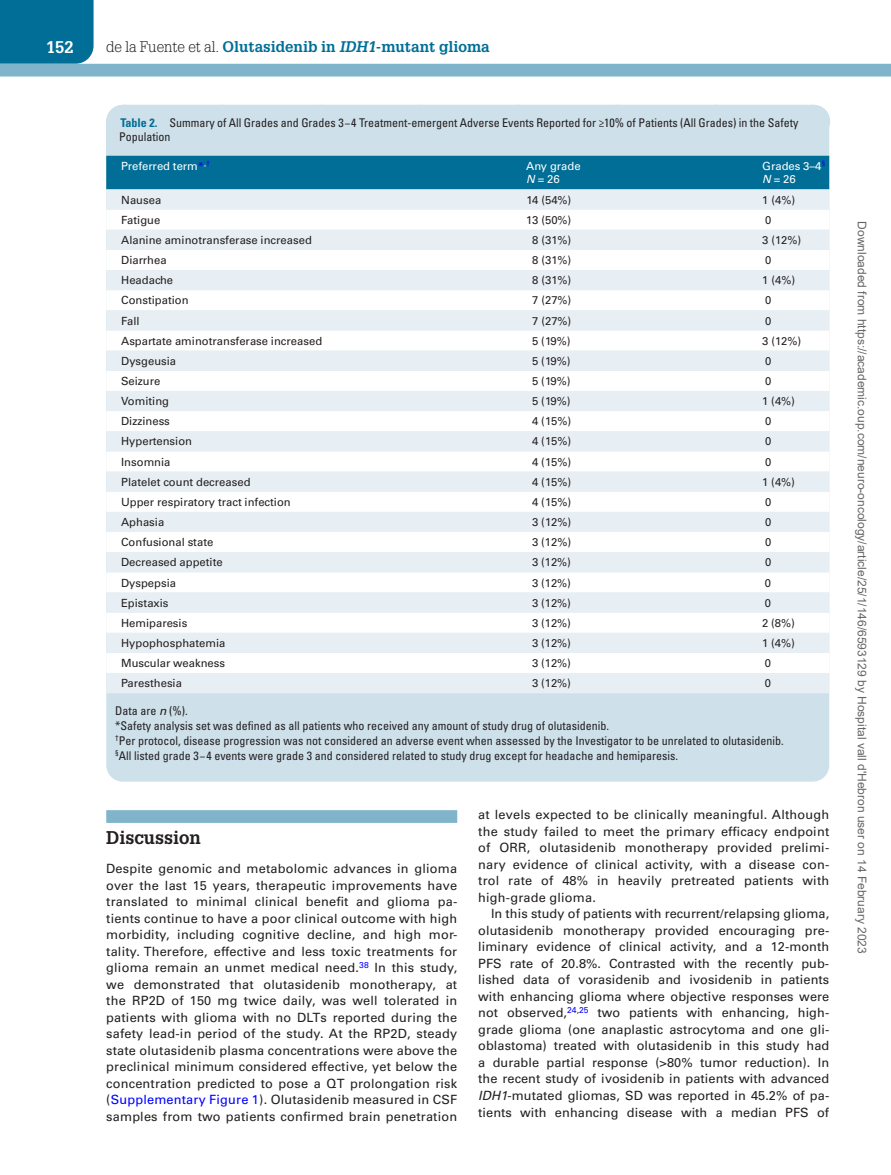
<style>
.page{position:relative;width:891px;height:1175px;background:#fff}
.page>*{position:absolute;margin:0;border:0;box-sizing:border-box;transform-origin:0 0}
.t1{font:700 18px "Glypha LT Std";color:#231f20}
.t2{font:700 16.5px "Glypha LT Std";color:#fff}
.t3{font:700 15px "Glypha LT Std";color:#006e96}
.t4{font:12.75px/16.5px "Univers LT Std";letter-spacing:.015em;color:#231f20;text-align:justify}
.t5{font:condensed 12px/15px "Univers LT Std";color:#231f20}
.t6{font:12px "Arial";color:#666}
.t7{font:11.25px "Univers LT Std";color:#231f20}
.t8{font:11.25px/13.5px "Univers LT Std";color:#fff}
.s1{font-weight:300;color:#231f20}
.s2{font-style:italic}
.s3{font-weight:700;color:#006e96}
.s4{font-family:"Gandhari Unicode";font-stretch:normal}
.s5{color:#00f}
.s6{font-style:italic;font-stretch:normal}
</style>
<div class="page">
<div style="left:0;top:0;width:94px;height:64px;background:#006e96"></div>
<div style="left:0;top:64px;width:891px;height:12px;background:#7fb4ca"></div>
<div style="left:106px;top:810px;width:351px;height:13px;background:#7fb4ca"></div>
<div style="left:106px;top:105px;width:723px;height:676px;background:#cee0ea;border-radius:16px"></div>
<div style="left:106px;top:156px;width:723px;height:33px;background:#006e96"></div>
<div style="left:106px;top:189px;width:723px;height:504px;background:#e8eff4"></div>
<svg style="left:106px;top:209px;width:723px;height:464px;background:#f3f7f9"></svg>
<p class="t2" style="left:46px;top:37px;width:29px">152</p>
<p class="t3" style="left:106px;top:37px;width:385px"><span class="s1">de la Fuente et al.</span> Olutasidenib in <span class="s2">IDH1</span>-mutant glioma</p>
<p class="t5" style="left:119px;top:116px;width:681px;line-height:13.5px"><span class="s3">Table 2.</span> Summary of All Grades and Grades 3<span class="s4">‒</span>4 Treatment-emergent Adverse Events Reported for ≥10% of Patients (All Grades) in the Safety<br>Population</p>
<p class="t8" style="left:121px;top:159px;width:91px">Preferred term<span class="s5">*</span><sup>,</sup><sup>†</sup></p>
<p class="t8" style="left:526px;top:159px;width:56px">Any grade<br><span class="s2">N</span> = 26</p>
<p class="t8" style="left:762px;top:159px;width:65px">Grades 3–4<sup>§<br></sup><span class="s2">N</span> = 26</p>
<p class="t7" style="left:121px;top:193px;width:42px">Nausea</p>
<p class="t7" style="left:526px;top:193px;width:46px">14 (54%)</p>
<p class="t7" style="left:762px;top:193px;width:34px">1 (4%)</p>
<p class="t7" style="left:121px;top:213px;width:41px">Fatigue</p>
<p class="t7" style="left:526px;top:213px;width:47px">13 (50%)</p>
<p class="t7" style="left:765px;top:213px;width:8px">0</p>
<p class="t7" style="left:121px;top:233px;width:192px">Alanine aminotransferase increased</p>
<p class="t7" style="left:532px;top:233px;width:41px">8 (31%)</p>
<p class="t7" style="left:762px;top:233px;width:40px">3 (12%)</p>
<p class="t7" style="left:121px;top:253px;width:47px">Diarrhea</p>
<p class="t7" style="left:532px;top:253px;width:41px">8 (31%)</p>
<p class="t7" style="left:765px;top:253px;width:8px">0</p>
<p class="t7" style="left:121px;top:273px;width:53px">Headache</p>
<p class="t7" style="left:532px;top:273px;width:41px">8 (31%)</p>
<p class="t7" style="left:762px;top:273px;width:34px">1 (4%)</p>
<p class="t7" style="left:121px;top:294px;width:69px">Constipation</p>
<p class="t7" style="left:532px;top:294px;width:41px">7 (27%)</p>
<p class="t7" style="left:765px;top:294px;width:8px">0</p>
<p class="t7" style="left:121px;top:314px;width:20px">Fall</p>
<p class="t7" style="left:532px;top:314px;width:41px">7 (27%)</p>
<p class="t7" style="left:765px;top:314px;width:8px">0</p>
<p class="t7" style="left:121px;top:334px;width:203px">Aspartate aminotransferase increased</p>
<p class="t7" style="left:532px;top:334px;width:40px">5 (19%)</p>
<p class="t7" style="left:762px;top:334px;width:40px">3 (12%)</p>
<p class="t7" style="left:121px;top:354px;width:57px">Dysgeusia</p>
<p class="t7" style="left:532px;top:354px;width:40px">5 (19%)</p>
<p class="t7" style="left:765px;top:354px;width:8px">0</p>
<p class="t7" style="left:121px;top:374px;width:41px">Seizure</p>
<p class="t7" style="left:532px;top:374px;width:40px">5 (19%)</p>
<p class="t7" style="left:765px;top:374px;width:8px">0</p>
<p class="t7" style="left:121px;top:394px;width:49px">Vomiting</p>
<p class="t7" style="left:532px;top:394px;width:40px">5 (19%)</p>
<p class="t7" style="left:762px;top:394px;width:34px">1 (4%)</p>
<p class="t7" style="left:121px;top:414px;width:50px">Dizziness</p>
<p class="t7" style="left:532px;top:414px;width:40px">4 (15%)</p>
<p class="t7" style="left:765px;top:414px;width:8px">0</p>
<p class="t7" style="left:121px;top:435px;width:72px">Hypertension</p>
<p class="t7" style="left:532px;top:435px;width:40px">4 (15%)</p>
<p class="t7" style="left:765px;top:435px;width:8px">0</p>
<p class="t7" style="left:121px;top:455px;width:51px">Insomnia</p>
<p class="t7" style="left:532px;top:455px;width:40px">4 (15%)</p>
<p class="t7" style="left:765px;top:455px;width:8px">0</p>
<p class="t7" style="left:121px;top:475px;width:131px">Platelet count decreased</p>
<p class="t7" style="left:532px;top:475px;width:40px">4 (15%)</p>
<p class="t7" style="left:762px;top:475px;width:34px">1 (4%)</p>
<p class="t7" style="left:121px;top:495px;width:171px">Upper respiratory tract infection</p>
<p class="t7" style="left:532px;top:495px;width:40px">4 (15%)</p>
<p class="t7" style="left:765px;top:495px;width:8px">0</p>
<p class="t7" style="left:121px;top:515px;width:45px">Aphasia</p>
<p class="t7" style="left:532px;top:515px;width:40px">3 (12%)</p>
<p class="t7" style="left:765px;top:515px;width:8px">0</p>
<p class="t7" style="left:121px;top:535px;width:94px">Confusional state</p>
<p class="t7" style="left:532px;top:535px;width:40px">3 (12%)</p>
<p class="t7" style="left:765px;top:535px;width:8px">0</p>
<p class="t7" style="left:121px;top:556px;width:103px">Decreased appetite</p>
<p class="t7" style="left:532px;top:556px;width:40px">3 (12%)</p>
<p class="t7" style="left:765px;top:556px;width:8px">0</p>
<p class="t7" style="left:121px;top:576px;width:57px">Dyspepsia</p>
<p class="t7" style="left:532px;top:576px;width:40px">3 (12%)</p>
<p class="t7" style="left:765px;top:576px;width:8px">0</p>
<p class="t7" style="left:121px;top:596px;width:49px">Epistaxis</p>
<p class="t7" style="left:532px;top:596px;width:40px">3 (12%)</p>
<p class="t7" style="left:765px;top:596px;width:8px">0</p>
<p class="t7" style="left:121px;top:616px;width:68px">Hemiparesis</p>
<p class="t7" style="left:532px;top:616px;width:40px">3 (12%)</p>
<p class="t7" style="left:762px;top:616px;width:34px">2 (8%)</p>
<p class="t7" style="left:121px;top:636px;width:106px">Hypophosphatemia</p>
<p class="t7" style="left:532px;top:636px;width:40px">3 (12%)</p>
<p class="t7" style="left:762px;top:636px;width:34px">1 (4%)</p>
<p class="t7" style="left:121px;top:656px;width:106px">Muscular weakness</p>
<p class="t7" style="left:532px;top:656px;width:40px">3 (12%)</p>
<p class="t7" style="left:765px;top:656px;width:8px">0</p>
<p class="t7" style="left:121px;top:676px;width:62px">Paresthesia</p>
<p class="t7" style="left:532px;top:676px;width:40px">3 (12%)</p>
<p class="t7" style="left:765px;top:676px;width:8px">0</p>
<p class="t5" style="left:115px;top:703px;width:670px">Data are <span class="s6">n</span> (%).<br>*Safety analysis set was defined as all patients who received any amount of study drug of olutasidenib.<br><sup>†</sup>Per protocol, disease progression was not considered an adverse event when assessed by the Investigator to be unrelated to olutasidenib. <sup>§</sup>All listed grade 3<span class="s4">‒</span>4 events were grade 3 and considered related to study drug except for headache and hemiparesis.</p>
<h1 class="t1" style="left:106px;top:826px;width:96px">Discussion</h1>
<p class="t4" style="left:106px;top:860px;width:353px">Despite genomic and metabolomic advances in glioma over the last 15 years, therapeutic improvements have translated to minimal clinical benefit and glioma pa&shy;tients continue to have a poor clinical outcome with high morbidity, including cognitive decline, and high mor&shy;tality. Therefore, effective and less toxic treatments for glioma remain an unmet medical need.<sup>38</sup> In this study, we demonstrated that olutasidenib monotherapy, at the RP2D of 150 mg twice daily, was well tolerated in patients with glioma with no DLTs reported during the safety lead-in period of the study. At the RP2D, steady state olutasidenib plasma concentrations were above the preclinical minimum considered effective, yet below the concentration predicted to pose a QT prolongation risk (<span class="s5">Supplementary Figure 1</span>). Olutasidenib measured in CSF samples from two patients confirmed brain penetration</p>
<p class="t4" style="left:478px;top:806px;width:353px">at levels expected to be clinically meaningful. Although the study failed to meet the primary efficacy endpoint of ORR, olutasidenib monotherapy provided prelimi&shy;nary evidence of clinical activity, with a disease con&shy;trol rate of 48% in heavily pretreated patients with high-grade glioma.</p>
<p class="t4" style="left:478px;top:905px;width:353px;text-indent:13px">In this study of patients with recurrent/relapsing glioma, olutasidenib monotherapy provided encouraging pre&shy;liminary evidence of clinical activity, and a 12-month PFS rate of 20.8%. Contrasted with the recently pub&shy;lished data of vorasidenib and ivosidenib in patients with enhancing glioma where objective responses were not observed,<sup>24</sup><sup>,</sup><sup>25</sup> two patients with enhancing, high&shy;grade glioma (one anaplastic astrocytoma and one gli&shy;oblastoma) treated with olutasidenib in this study had a durable partial response (&gt;80% tumor reduction). In the recent study of ivosidenib in patients with advanced <span class="s2">IDH1</span>-mutated gliomas, SD was reported in 45.2% of pa&shy;tients with enhancing disease with a median PFS of</p>
<p class="t6" style="left:866px;top:221px;width:734px;rotate:90deg">Downloaded from https://academic.oup.com/neuro-oncology/article/25/1/146/6593129 by Hospital vall d'Hebron user on 14 February 2023</p>
</div>
